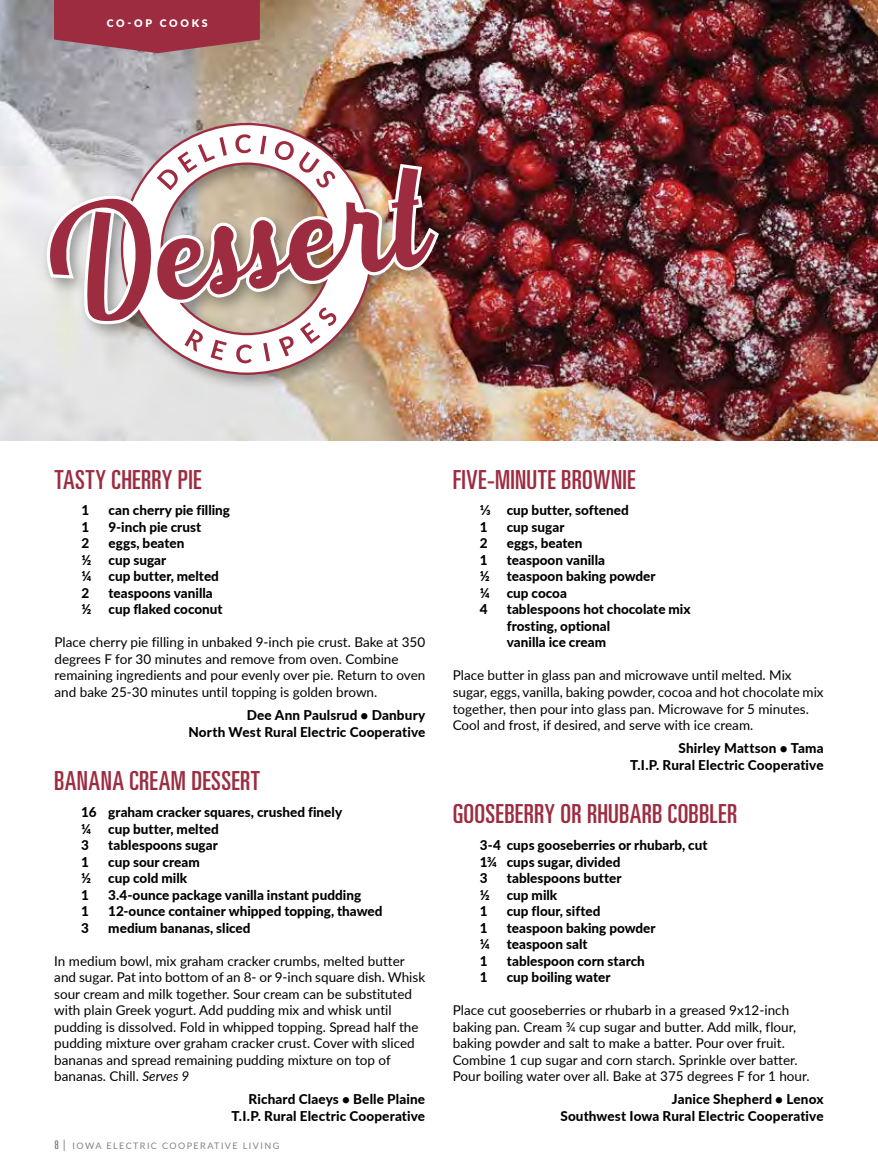
<style>
.page{position:relative;width:878px;height:1175px;background:#fff}
.page>*{position:absolute;margin:0;border:0;box-sizing:border-box;transform-origin:0 0}
.t1{font:ultra-condensed 26.25px "Univers LT Std";letter-spacing:.01em;color:#9d2c41}
.t2{font:13.5px/16.5px "Lato";color:#000}
.t3{font:800 13.5px/16.5px "Lato";color:#000}
.t4{font:900 10.5px "Lato";letter-spacing:.26em;color:#fff}
.t5{font:9px "Lato";letter-spacing:.16em;color:#808285}
.s1{font-style:italic}
.s2{font-family:"Univers LT Std";font-stretch:ultra-condensed;font-size:12px}
.s3{font-size:12px}
</style>
<div class="page">
<img style="left:0;top:0;width:877px;height:224px">
<img style="left:0;top:224px;width:878px;height:216px">
<svg style="left:54px;top:0;width:206px;height:53px;background:#9e394b"></svg>
<div style="left:41px;top:117px;width:414px;height:276px;background:#000;opacity:.35"></div>
<img style="left:120px;top:122px;width:254px;height:254px">
<img style="left:45px;top:134px;width:394px;height:229px">
<p class="t4" style="left:107px;top:15px;width:102px">CO-OP COOKS</p>
<h1 class="t1" style="left:55px;top:464px;width:148px">TASTY CHERRY PIE</h1>
<p class="t3" style="left:82px;top:501px;width:9px">1</p>
<p class="t3" style="left:109px;top:501px;width:123px">can cherry pie filling</p>
<p class="t3" style="left:82px;top:518px;width:9px">1</p>
<p class="t3" style="left:109px;top:518px;width:94px">9-inch pie crust</p>
<p class="t3" style="left:82px;top:534px;width:9px">2</p>
<p class="t3" style="left:109px;top:534px;width:77px">eggs, beaten</p>
<p class="t3" style="left:82px;top:551px;width:11px">½</p>
<p class="t3" style="left:109px;top:551px;width:59px">cup sugar</p>
<p class="t3" style="left:82px;top:567px;width:12px">¼</p>
<p class="t3" style="left:109px;top:567px;width:112px">cup butter, melted</p>
<p class="t3" style="left:82px;top:584px;width:9px">2</p>
<p class="t3" style="left:109px;top:584px;width:106px">teaspoons vanilla</p>
<p class="t3" style="left:82px;top:600px;width:11px">½</p>
<p class="t3" style="left:109px;top:600px;width:116px">cup flaked coconut</p>
<p class="t2" style="left:55px;top:633px;width:372px">Place cherry pie filling in unbaked 9-inch pie crust. Bake at 350 degrees F for 30 minutes and remove from oven. Combine remaining ingredients and pour evenly over pie. Return to oven and bake 25-30 minutes until topping is golden brown.</p>
<p class="t3" style="left:188px;top:706px;width:238px;text-align:right">Dee Ann Paulsrud • Danbury<br>North West Rural Electric Cooperative</p>
<h1 class="t1" style="left:54px;top:766px;width:207px">BANANA CREAM DESSERT</h1>
<p class="t3" style="left:81px;top:803px;width:262px">16 graham cracker squares, crushed finely ¼</p>
<p class="t3" style="left:108px;top:819px;width:112px">cup butter, melted</p>
<p class="t3" style="left:81px;top:836px;width:9px">3</p>
<p class="t3" style="left:108px;top:836px;width:111px">tablespoons sugar</p>
<p class="t3" style="left:81px;top:852px;width:9px">1</p>
<p class="t3" style="left:108px;top:852px;width:93px">cup sour cream</p>
<p class="t3" style="left:81px;top:869px;width:11px">½</p>
<p class="t3" style="left:108px;top:869px;width:80px">cup cold milk</p>
<p class="t3" style="left:81px;top:885px;width:9px">1</p>
<p class="t3" style="left:108px;top:885px;width:254px">3.4-ounce package vanilla instant pudding</p>
<p class="t3" style="left:81px;top:902px;width:9px">1</p>
<p class="t3" style="left:108px;top:902px;width:276px">12-ounce container whipped topping, thawed</p>
<p class="t3" style="left:81px;top:918px;width:9px">3</p>
<p class="t3" style="left:108px;top:918px;width:144px">medium bananas, sliced</p>
<p class="t2" style="left:54px;top:951px;width:372px">In medium bowl, mix graham cracker crumbs, melted butter and sugar. Pat into bottom of an 8- or 9-inch square dish. Whisk sour cream and milk together. Sour cream can be substituted with plain Greek yogurt. Add pudding mix and whisk until pudding is dissolved. Fold in whipped topping. Spread half the pudding mixture over graham cracker crust. Cover with sliced bananas and spread remaining pudding mixture on top of bananas. Chill. <span class="s1">Serves 9</span></p>
<p class="t3" style="left:231px;top:1090px;width:195px;text-align:right">Richard Claeys • Belle Plaine<br>T.I.P. Rural Electric Cooperative</p>
<p class="t5" style="left:55px;top:1139px;width:226px"><span class="s2">8</span> <span class="s3">|</span> IOWA ELECTRIC COOPERATIVE LIVING</p>
<h1 class="t1" style="left:453px;top:464px;width:184px">FIVE-MINUTE BROWNIE</h1>
<p class="t3" style="left:480px;top:501px;width:150px">1/3 cup butter, softened<br>1</p>
<p class="t3" style="left:507px;top:518px;width:59px">cup sugar</p>
<p class="t3" style="left:480px;top:534px;width:9px">2</p>
<p class="t3" style="left:507px;top:534px;width:77px">eggs, beaten</p>
<p class="t3" style="left:480px;top:551px;width:9px">1</p>
<p class="t3" style="left:507px;top:551px;width:100px">teaspoon vanilla</p>
<p class="t3" style="left:480px;top:567px;width:11px">½</p>
<p class="t3" style="left:507px;top:567px;width:150px">teaspoon baking powder</p>
<p class="t3" style="left:480px;top:584px;width:12px">¼</p>
<p class="t3" style="left:507px;top:584px;width:62px">cup cocoa</p>
<p class="t3" style="left:480px;top:600px;width:9px">4</p>
<p class="t3" style="left:507px;top:600px;width:185px">tablespoons hot chocolate mix frosting, optional<br>vanilla ice cream</p>
<p class="t2" style="left:453px;top:666px;width:372px">Place butter in glass pan and microwave until melted. Mix sugar, eggs, vanilla, baking powder, cocoa and hot chocolate mix together, then pour into glass pan. Microwave for 5 minutes.<br>Cool and frost, if desired, and serve with ice cream.</p>
<p class="t3" style="left:630px;top:739px;width:195px;text-align:right">Shirley Mattson • Tama<br>T.I.P. Rural Electric Cooperative</p>
<h1 class="t1" style="left:453px;top:799px;width:286px">GOOSEBERRY OR RHUBARB COBBLER</h1>
<p class="t3" style="left:480px;top:836px;width:229px">3-4 cups gooseberries or rhubarb, cut<br>1¾ cups sugar, divided<br>3</p>
<p class="t3" style="left:507px;top:869px;width:116px">tablespoons butter</p>
<p class="t3" style="left:480px;top:885px;width:11px">½</p>
<p class="t3" style="left:507px;top:885px;width:52px">cup milk</p>
<p class="t3" style="left:480px;top:902px;width:9px">1</p>
<p class="t3" style="left:507px;top:902px;width:95px">cup flour, sifted</p>
<p class="t3" style="left:480px;top:918px;width:9px">1</p>
<p class="t3" style="left:507px;top:918px;width:150px">teaspoon baking powder</p>
<p class="t3" style="left:480px;top:935px;width:12px">¼</p>
<p class="t3" style="left:507px;top:935px;width:82px">teaspoon salt</p>
<p class="t3" style="left:480px;top:951px;width:9px">1</p>
<p class="t3" style="left:507px;top:951px;width:140px">tablespoon corn starch</p>
<p class="t3" style="left:480px;top:968px;width:9px">1</p>
<p class="t3" style="left:507px;top:968px;width:105px">cup boiling water</p>
<p class="t2" style="left:453px;top:1001px;width:358px">Place cut gooseberries or rhubarb in a greased 9x12-inch baking pan. Cream ¾ cup sugar and butter. Add milk, flour, baking powder and salt to make a batter. Pour over fruit.<br>Combine 1 cup sugar and corn starch. Sprinkle over batter.<br>Pour boiling water over all. Bake at 375 degrees F for 1 hour.</p>
<p class="t3" style="left:560px;top:1090px;width:265px;text-align:right">Janice Shepherd • Lenox<br>Southwest Iowa Rural Electric Cooperative</p>
</div>
